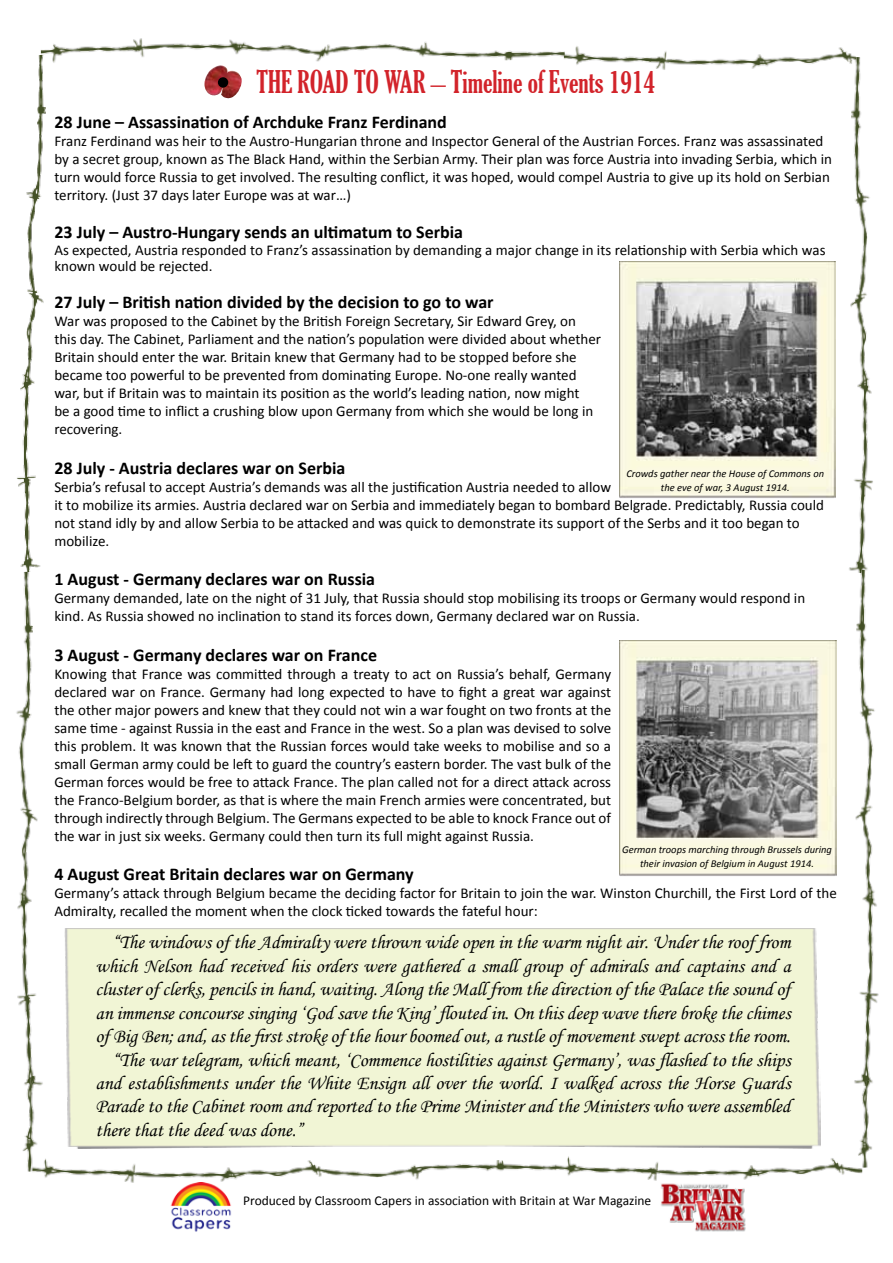
<style>
.page{position:relative;width:893px;height:1263px;background:#fff}
.page>*{position:absolute;margin:0;border:0;box-sizing:border-box;transform-origin:0 0}
.t1{font:extra-condensed 30px "Gloucester";color:#d2232a}
.t2{font:19.5px "Monotype Corsiva";color:#000}
.t3{font:700 18px "Calibri";color:#000}
.t4{font:15px/18px "Calibri";color:#000}
.t5{font:13.5px "Calibri";color:#000}
.t6{font:italic 10.5px/13.4px "Calibri";color:#000;text-align:center}
</style>
<div class="page">
<img style="left:204px;top:68px;width:38px;height:30px">
<div style="left:218px;top:77px;width:10px;height:11px;background:#000;border-radius:50%"></div>
<img style="left:849px;top:57px;width:24px;height:513px">
<img style="left:849px;top:570px;width:30px;height:510px">
<img style="left:17px;top:55px;width:28px;height:516px">
<img style="left:16px;top:572px;width:22px;height:504px">
<img style="left:22px;top:1076px;width:21px;height:96px">
<img style="left:854px;top:1080px;width:19px;height:88px">
<img style="left:170px;top:1191px;width:61px;height:41px">
<img style="left:32px;top:1152px;width:523px;height:39px">
<img style="left:661px;top:1185px;width:85px;height:47px">
<img style="left:555px;top:1150px;width:307px;height:35px">
<img style="left:41px;top:38px;width:523px;height:30px">
<img style="left:564px;top:46px;width:292px;height:28px">
<img style="left:619px;top:262px;width:217px;height:236px">
<img style="left:620px;top:641px;width:216px;height:235px">
<div style="left:64px;top:929px;width:757px;height:220px;background:#f1f5d5"></div>
<h1 class="t1" style="left:257px;top:65px;width:400px">THE ROAD TO WAR – Timeline of Events 1914</h1>
<p class="t3" style="left:54px;top:111px;width:394px">28 June – Assassination of Archduke Franz Ferdinand</p>
<p class="t4" style="left:54px;top:133px;width:779px">Franz Ferdinand was heir to the Austro-Hungarian throne and Inspector General of the Austrian Forces. Franz was assassinated by a secret group, known as The Black Hand, within the Serbian Army. Their plan was force Austria into invading Serbia, which in turn would force Russia to get involved. The resulting conflict, it was hoped, would compel Austria to give up its hold on Serbian territory. (Just 37 days later Europe was at war…)</p>
<p class="t3" style="left:54px;top:221px;width:410px">23 July – Austro-Hungary sends an ultimatum to Serbia</p>
<p class="t4" style="left:54px;top:242px;width:773px;line-height:16.5px">As expected, Austria responded to Franz’s assassination by demanding a major change in its relationship with Serbia which was known would be rejected.</p>
<p class="t3" style="left:54px;top:290px;width:441px">27 July – British nation divided by the decision to go to war</p>
<p class="t4" style="left:54px;top:312px;width:548px">War was proposed to the Cabinet by the British Foreign Secretary, Sir Edward Grey, on this day. The Cabinet, Parliament and the nation’s population were divided about whether Britain should enter the war. Britain knew that Germany had to be stopped before she became too powerful to be prevented from dominating Europe. No-one really wanted war, but if Britain was to maintain its position as the world’s leading nation, now might<br>be a good time to inflict a crushing blow upon Germany from which she would be long in recovering.</p>
<p class="t3" style="left:54px;top:456px;width:293px">28 July - Austria declares war on Serbia</p>
<p class="t4" style="left:54px;top:478px;width:771px">Serbia’s refusal to accept Austria’s demands was all the justification Austria needed to allow<br>it to mobilize its armies. Austria declared war on Serbia and immediately began to bombard Belgrade. Predictably, Russia could not stand idly by and allow Serbia to be attacked and was quick to demonstrate its support of the Serbs and it too began to mobilize.</p>
<p class="t3" style="left:54px;top:568px;width:322px">1 August - Germany declares war on Russia</p>
<p class="t4" style="left:54px;top:589px;width:752px">Germany demanded, late on the night of 31 July, that Russia should stop mobilising its troops or Germany would respond in kind. As Russia showed no inclination to stand its forces down, Germany declared war on Russia.</p>
<p class="t3" style="left:54px;top:643px;width:324px">3 August - Germany declares war on France</p>
<p class="t4" style="left:54px;top:665px;width:558px;text-align:justify">Knowing that France was committed through a treaty to act on Russia’s behalf, Germany declared war on France. Germany had long expected to have to fight a great war against the other major powers and knew that they could not win a war fought on two fronts at the same time - against Russia in the east and France in the west. So a plan was devised to solve this problem. It was known that the Russian forces would take weeks to mobilise and so a small German army could be left to guard the country’s eastern border. The vast bulk of the German forces would be free to attack France. The plan called not for a direct attack across the Franco-Belgium border, as that is where the main French armies were concentrated, but through indirectly through Belgium. The Germans expected to be able to knock France out of the war in just six weeks. Germany could then turn its full might against Russia.</p>
<p class="t3" style="left:54px;top:863px;width:361px">4 August Great Britain declares war on Germany</p>
<p class="t4" style="left:54px;top:884px;width:784px">Germany’s attack through Belgium became the deciding factor for Britain to join the war. Winston Churchill, the First Lord of the<br>Admiralty, recalled the moment when the clock ticked towards the fateful hour:</p>
<p class="t6" style="left:626px;top:467px;width:199px">Crowds gather near the House of Commons on the eve of war, 3 August 1914.</p>
<p class="t6" style="left:622px;top:843px;width:211px">German troops marching through Brussels during their invasion of Belgium in August 1914.</p>
<h2 class="t2" style="left:113px;top:931px;width:679px">“The windows of the Admiralty were thrown wide open in the warm night air. Under the roof from</h2>
<h2 class="t2" style="left:96px;top:954px;width:696px">which Nelson had received his orders were gathered a small group of admirals and captains and a</h2>
<h2 class="t2" style="left:96px;top:977px;width:696px">cluster of clerks, pencils in hand, waiting. Along the Mall from the direction of the Palace the sound of</h2>
<h2 class="t2" style="left:96px;top:1001px;width:696px">an immense concourse singing ‘God save the King’ flouted in. On this deep wave there broke the chimes</h2>
<h2 class="t2" style="left:96px;top:1024px;width:696px">of Big Ben; and, as the first stroke of the hour boomed out, a rustle of movement swept across the room.</h2>
<h2 class="t2" style="left:113px;top:1048px;width:680px">“The war telegram, which meant, ‘Commence hostilities against Germany’, was flashed to the ships</h2>
<h2 class="t2" style="left:96px;top:1071px;width:696px">and establishments under the White Ensign all over the world. I walked across the Horse Guards</h2>
<h2 class="t2" style="left:96px;top:1094px;width:696px">Parade to the Cabinet room and reported to the Prime Minister and the Ministers who were assembled</h2>
<h2 class="t2" style="left:96px;top:1118px;width:209px">there that the deed was done.”</h2>
<p class="t5" style="left:243px;top:1192px;width:410px">Produced by Classroom Capers in association with Britain at War Magazine</p>
</div>
